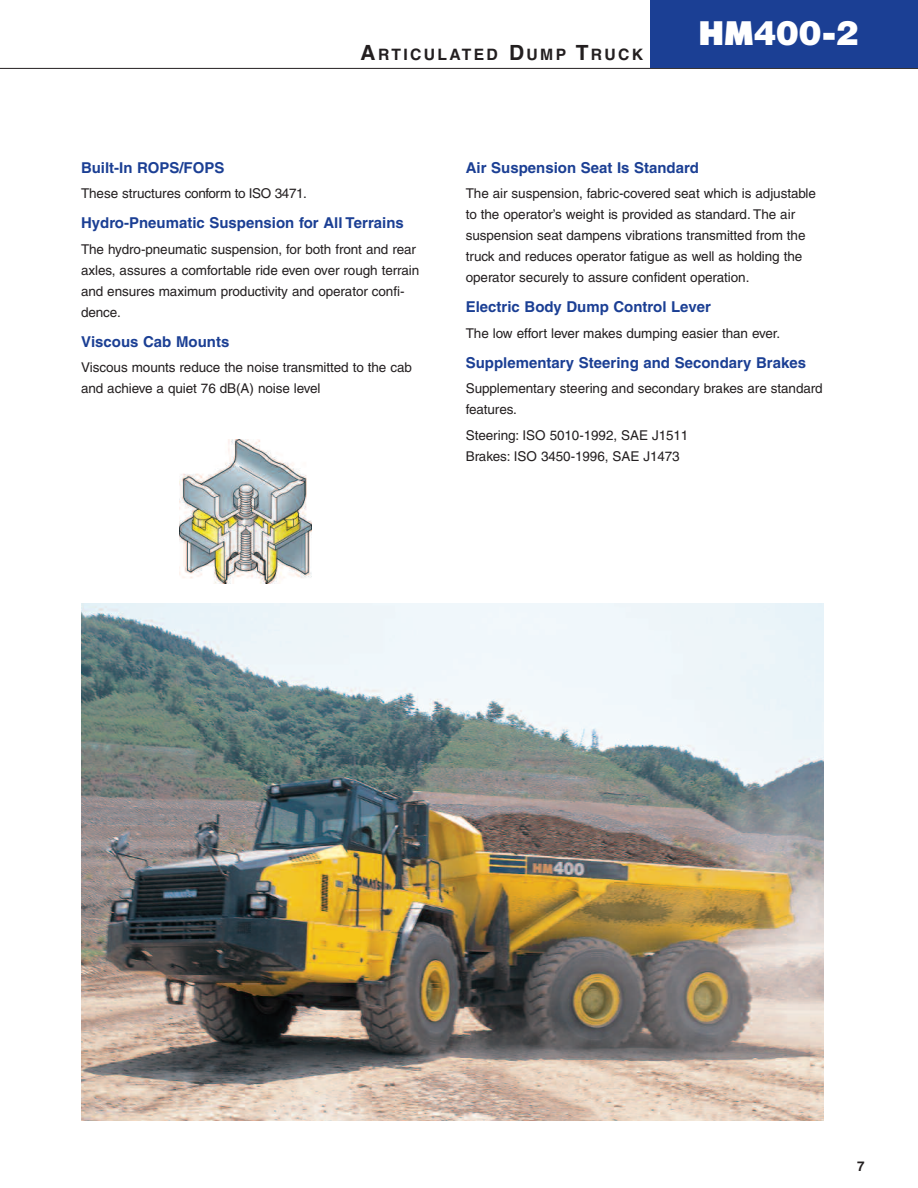
<style>
.page{position:relative;width:918px;height:1188px;background:#fff}
.page>*{position:absolute;margin:0;border:0;box-sizing:border-box;transform-origin:0 0}
.t1{font:31.5px "Komatsu VI";color:#fff}
.t2{font:700 15.75px "Helvetica";letter-spacing:.15em;color:#231f20}
.t3{font:700 15px "Helvetica";color:#1b3f94}
.t4{font:13.5px/21px "Helvetica";letter-spacing:-.005em;color:#231f20}
.t5{font:700 13.5px "Helvetica";color:#231f20}
.s1{font-size:21px}
</style>
<div class="page">
<hr style="left:0;top:68px;width:918px;height:1px;background:#231f20">
<div style="left:650px;top:0;width:268px;height:68px;background:#1b3f94"></div>
<img style="left:81px;top:603px;width:743px;height:517px">
<img style="left:179px;top:439px;width:133px;height:144px">
<p class="t2" style="left:361px;top:48px;width:284px"><span class="s1">A</span>RTICULATED <span class="s1">D</span>UMP <span class="s1">T</span>RUCK</p>
<h1 class="t1" style="left:698px;top:19px;width:162px">HM400-2</h1>
<p class="t3" style="left:81px;top:162px;width:145px">Built-In ROPS/FOPS</p>
<p class="t4" style="left:81px;top:184px;width:228px">These structures conform to ISO 3471.</p>
<p class="t3" style="left:81px;top:217px;width:324px">Hydro-Pneumatic Suspension for All Terrains</p>
<p class="t4" style="left:81px;top:240px;width:340px">The hydro-pneumatic suspension, for both front and rear axles, assures a comfortable ride even over rough terrain and ensures maximum productivity and operator confi&shy;dence.</p>
<p class="t3" style="left:81px;top:336px;width:150px">Viscous Cab Mounts</p>
<p class="t4" style="left:81px;top:358px;width:333px">Viscous mounts reduce the noise transmitted to the cab and achieve a quiet 76 dB(A) noise level</p>
<p class="t3" style="left:466px;top:162px;width:235px">Air Suspension Seat Is Standard</p>
<p class="t4" style="left:466px;top:184px;width:352px">The air suspension, fabric-covered seat which is adjustable to the operator’s weight is provided as standard. The air suspension seat dampens vibrations transmitted from the truck and reduces operator fatigue as well as holding the operator securely to assure confident operation.</p>
<p class="t3" style="left:466px;top:301px;width:247px">Electric Body Dump Control Lever</p>
<p class="t4" style="left:466px;top:324px;width:316px">The low effort lever makes dumping easier than ever.</p>
<p class="t3" style="left:466px;top:357px;width:342px">Supplementary Steering and Secondary Brakes</p>
<p class="t4" style="left:466px;top:379px;width:359px">Supplementary steering and secondary brakes are standard features.</p>
<p class="t4" style="left:466px;top:426px;width:224px">Steering: ISO 5010-1992, SAE J1511<br>Brakes: ISO 3450-1996, SAE J1473</p>
<p class="t5" style="left:857px;top:1161px;width:9px">7</p>
</div>
